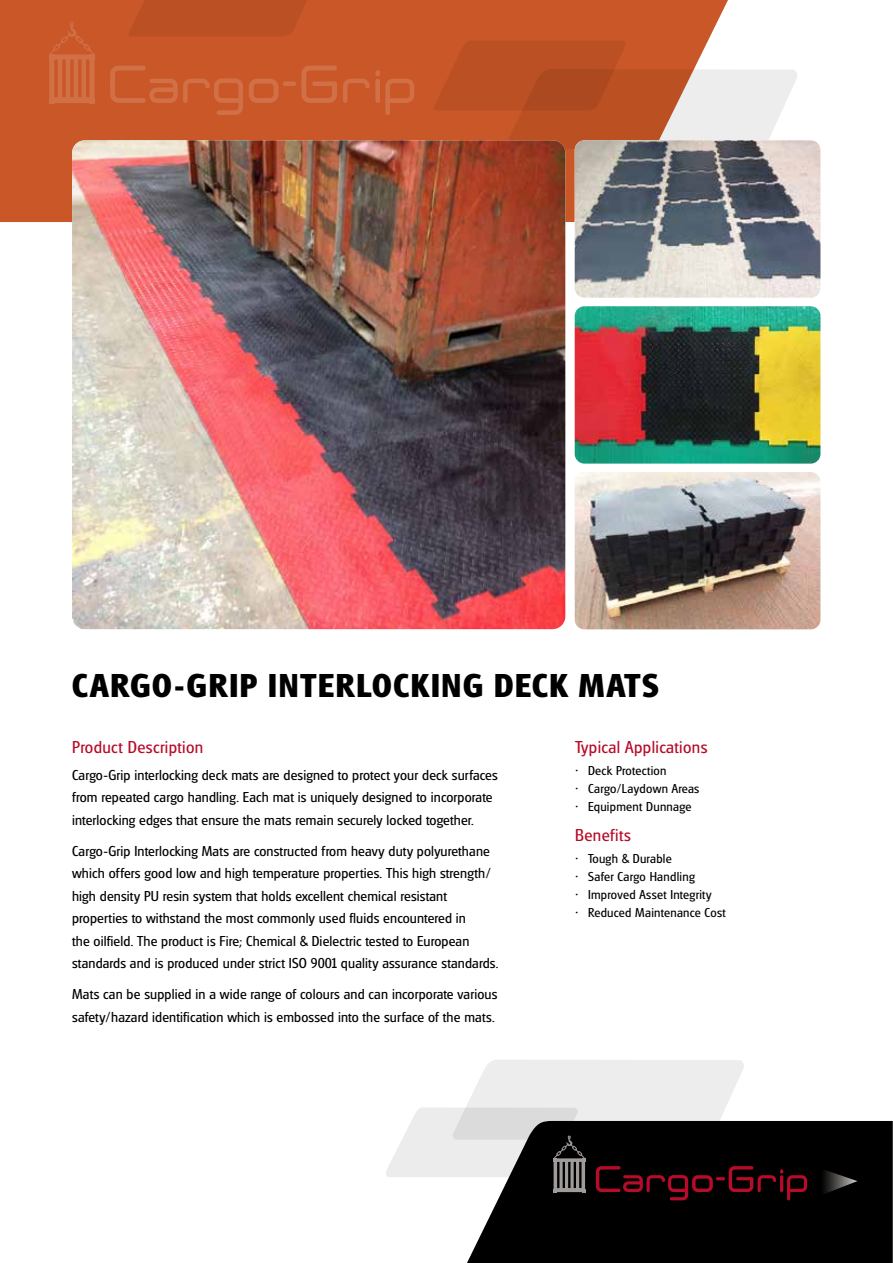
<style>
.page{position:relative;width:893px;height:1263px;background:#fff}
.page>*{position:absolute;margin:0;border:0;box-sizing:border-box;transform-origin:0 0}
.t1{font:700 34.5px "Glasgow";letter-spacing:.05em;color:#000}
.t2{font:18px "Glasgow";letter-spacing:.02em;color:#b70b29}
.t3{font:15px/22.5px "Glasgow";letter-spacing:.01em;color:#000}
.t4{font:13.5px "Glasgow";letter-spacing:.02em;color:#000}
</style>
<div class="page">
<div style="left:0;top:0;width:728px;height:222px;background:#c95727"></div>
<svg style="left:343px;top:70px;width:71px;height:45px;background:#ca5c2e"></svg>
<svg style="left:283px;top:66px;width:54px;height:37px;background:#cb5f31"></svg>
<svg style="left:110px;top:66px;width:133px;height:49px;background:#ca5d2e"></svg>
<div style="left:249px;top:79px;width:29px;height:24px;border:5px solid #fff;border-radius:6px"></div>
<svg style="left:49px;top:22px;width:46px;height:82px;background:#cc6235"></svg>
<svg style="left:433px;top:41px;width:364px;height:108px;background:#cd8364"></svg>
<svg style="left:128px;top:0;width:194px;height:37px;background:#bc5123"></svg>
<img style="left:575px;top:140px;width:245px;height:158px">
<img style="left:575px;top:306px;width:245px;height:158px">
<img style="left:575px;top:472px;width:245px;height:157px">
<div style="left:467px;top:1121px;width:426px;height:142px;background:#000"></div>
<img style="left:72px;top:140px;width:493px;height:489px">
<svg style="left:820px;top:1168px;width:37px;height:27px"></svg>
<svg style="left:386px;top:1060px;width:421px;height:140px"></svg>
<h1 class="t1" style="left:72px;top:666px;width:588px">CARGO-GRIP INTERLOCKING DECK MATS</h1>
<p class="t2" style="left:72px;top:737px;width:133px">Product Description</p>
<p class="t3" style="left:72px;top:764px;width:427px">Cargo-Grip interlocking deck mats are designed to protect your deck surfaces from repeated cargo handling. Each mat is uniquely designed to incorporate interlocking edges that ensure the mats remain securely locked together.</p>
<p class="t3" style="left:72px;top:840px;width:428px">Cargo-Grip Interlocking Mats are constructed from heavy duty polyurethane which offers good low and high temperature properties. This high strength/ high density PU resin system that holds excellent chemical resistant properties to withstand the most commonly used fluids encountered in<br>the oilfield. The product is Fire; Chemical &amp; Dielectric tested to European standards and is produced under strict ISO 9001 quality assurance standards.</p>
<p class="t3" style="left:72px;top:983px;width:427px">Mats can be supplied in a wide range of colours and can incorporate various safety/hazard identification which is embossed into the surface of the mats.</p>
<p class="t2" style="left:575px;top:737px;width:134px">Typical Applications</p>
<p class="t4" style="left:575px;top:763px;width:93px">• Deck Protection</p>
<p class="t4" style="left:575px;top:781px;width:126px">• Cargo/Laydown Areas</p>
<p class="t4" style="left:575px;top:799px;width:118px">• Equipment Dunnage</p>
<p class="t2" style="left:575px;top:825px;width:57px">Benefits</p>
<p class="t4" style="left:575px;top:851px;width:98px">• Tough &amp; Durable</p>
<p class="t4" style="left:575px;top:869px;width:121px">• Safer Cargo Handling</p>
<p class="t4" style="left:575px;top:887px;width:138px">• Improved Asset Integrity</p>
<p class="t4" style="left:575px;top:905px;width:152px">• Reduced Maintenance Cost</p>
</div>
